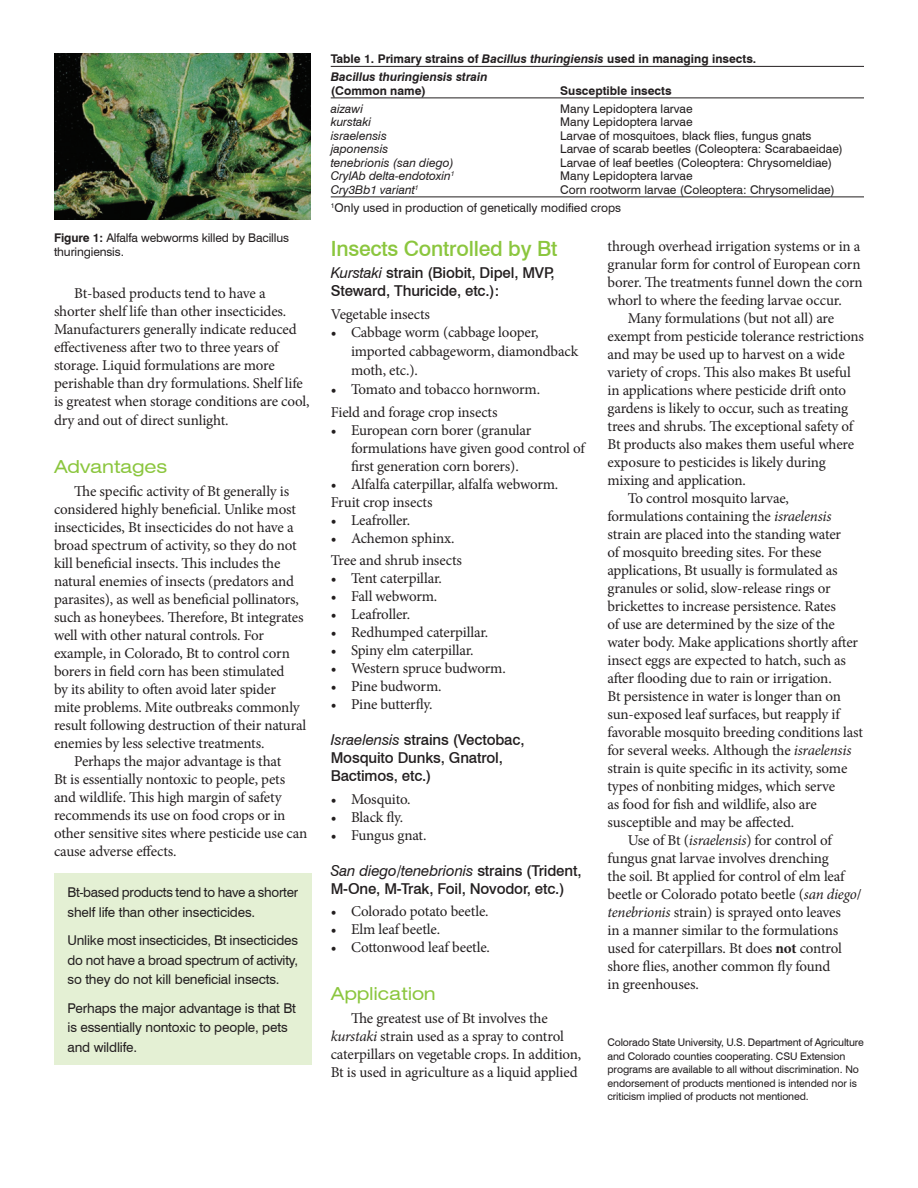
<style>
.page{position:relative;width:918px;height:1188px;background:#fff}
.page>*{position:absolute;margin:0;border:0;box-sizing:border-box;transform-origin:0 0}
.subhead_1{font:500 21px "Swiss 721 BT";letter-spacing:-.01em;color:#8bc63e}
.subhead_1-2{font:expanded 18px "Swiss 721 BT";letter-spacing:-.01em;color:#8bc63e}
.body{font:15px/18px "Minion Pro";letter-spacing:-.01em;color:#231f20}
.body_bullet_indent{font:15px/18.8px "Minion Pro";letter-spacing:-.01em;color:#231f20}
.subhead_2{font:500 15px/18px "Swiss 721 BT";letter-spacing:-.01em;color:#231f20}
.Sidebar_text{font:13.5px/19.5px "Swiss 721 BT";letter-spacing:-.01em;color:#231f20}
.Table_text{font:12px "Swiss 721 BT";color:#231f20}
.figure_caption{font:12px/13.5px "Swiss 721 BT";letter-spacing:-.01em;color:#231f20}
.t1{font:700 12px "Swiss 721 BT";color:#231f20}
.Table_text-2{font:italic 12px "Swiss 721 BT";color:#231f20}
.t2{font:italic 700 12px "Swiss 721 BT";color:#231f20}
.furtherance_clause{font:10.5px/13.5px "Swiss 721 BT";letter-spacing:-.01em;color:#231f20}
.s1{font-style:italic}
.s2{font-weight:700}
.s3{font-weight:400;font-style:italic}
</style>
<div class="page">
<img style="left:54px;top:54px;width:256px;height:166px">
<div style="left:54px;top:874px;width:258px;height:191px;background:#e4f0d4"></div>
<hr style="left:331px;top:66px;width:533px;height:1px;background:#231f20">
<hr style="left:331px;top:98px;width:533px;height:1px;background:#231f20">
<hr style="left:331px;top:197px;width:533px;height:1px;background:#231f20">
<p class="t1" style="left:331px;top:51px;width:427px">Table 1. Primary strains of <span class="s1">Bacillus thuringiensis</span> used in managing insects.</p>
<p class="t2" style="left:331px;top:69px;width:158px">Bacillus thuringiensis strain</p>
<p class="t1" style="left:331px;top:83px;width:97px">(Common name)</p>
<p class="t1" style="left:560px;top:83px;width:113px">Susceptible insects</p>
<p class="Table_text-2" style="left:331px;top:101px;width:34px">aizawi</p>
<p class="Table_text" style="left:560px;top:101px;width:134px">Many Lepidoptera larvae</p>
<p class="Table_text-2" style="left:331px;top:114px;width:42px">kurstaki</p>
<p class="Table_text" style="left:560px;top:114px;width:134px">Many Lepidoptera larvae</p>
<p class="Table_text-2" style="left:331px;top:128px;width:58px">israelensis</p>
<p class="Table_text" style="left:560px;top:128px;width:253px">Larvae of mosquitoes, black flies, fungus gnats</p>
<p class="Table_text-2" style="left:331px;top:141px;width:59px">japonensis</p>
<p class="Table_text" style="left:560px;top:141px;width:284px">Larvae of scarab beetles (Coleoptera: Scarabaeidae)</p>
<p class="Table_text-2" style="left:331px;top:155px;width:124px">tenebrionis (san diego)</p>
<p class="Table_text" style="left:560px;top:155px;width:273px">Larvae of leaf beetles (Coleoptera: Chrysomeldiae)</p>
<p class="Table_text-2" style="left:331px;top:168px;width:125px">CrylAb delta-endotoxin<sup>1</sup></p>
<p class="Table_text" style="left:560px;top:168px;width:134px">Many Lepidoptera larvae</p>
<p class="Table_text-2" style="left:331px;top:182px;width:90px">Cry3Bb1 variant<sup>1</sup></p>
<p class="Table_text" style="left:560px;top:182px;width:276px">Corn rootworm larvae (Coleoptera: Chrysomelidae)</p>
<p class="figure_caption" style="left:331px;top:200px;width:292px"><sup>1</sup>Only used in production of genetically modified crops</p>
<p class="figure_caption" style="left:54px;top:231px;width:237px"><span class="s2">Figure 1:</span> Alfalfa webworms killed by Bacillus thuringiensis.</p>
<p class="body" style="left:608px;top:237px;width:257px">through overhead irrigation systems or in a granular form for control of European corn borer. The treatments funnel down the corn whorl to where the feeding larvae occur.</p>
<p class="body" style="left:608px;top:309px;width:258px;text-indent:20px">Many formulations (but not all) are exempt from pesticide tolerance restrictions and may be used up to harvest on a wide variety of crops. This also makes Bt useful in applications where pesticide drift onto gardens is likely to occur, such as treating trees and shrubs. The exceptional safety of Bt products also makes them useful where exposure to pesticides is likely during mixing and application.</p>
<p class="body" style="left:608px;top:489px;width:257px;text-indent:20px">To control mosquito larvae, formulations containing the <span class="s1">israelensis </span>strain are placed into the standing water<br>of mosquito breeding sites. For these applications, Bt usually is formulated as granules or solid, slow-release rings or brickettes to increase persistence. Rates<br>of use are determined by the size of the water body. Make applications shortly after insect eggs are expected to hatch, such as after flooding due to rain or irrigation.<br>Bt persistence in water is longer than on sun-exposed leaf surfaces, but reapply if favorable mosquito breeding conditions last for several weeks. Although the <span class="s1">israelensis </span>strain is quite specific in its activity, some types of nonbiting midges, which serve<br>as food for fish and wildlife, also are susceptible and may be affected.</p>
<p class="body" style="left:608px;top:831px;width:256px;text-indent:20px">Use of Bt (<span class="s1">israelensis</span>) for control of fungus gnat larvae involves drenching<br>the soil. Bt applied for control of elm leaf beetle or Colorado potato beetle (<span class="s1">san diego</span>/ <span class="s1">tenebrionis</span> strain) is sprayed onto leaves<br>in a manner similar to the formulations used for caterpillars. Bt does <span class="s2">not</span> control shore flies, another common fly found<br>in greenhouses.</p>
<p class="subhead_1" style="left:331px;top:235px;width:228px">Insects Controlled by Bt</p>
<p class="subhead_2" style="left:331px;top:264px;width:225px"><span class="s3">Kurstaki</span> strain (Biobit, Dipel, MVP,<br>Steward, Thuricide, etc.):</p>
<p class="body" style="left:331px;top:305px;width:101px">Vegetable insects</p>
<p class="body_bullet_indent" style="left:351px;top:323px;width:229px;text-indent:-20px">• Cabbage worm (cabbage looper, imported cabbageworm, diamondback moth, etc.).</p>
<p class="body_bullet_indent" style="left:331px;top:380px;width:211px">• Tomato and tobacco hornworm.</p>
<p class="body_bullet_indent" style="left:331px;top:403px;width:168px">Field and forage crop insects</p>
<p class="body_bullet_indent" style="left:351px;top:421px;width:235px;line-height:18px;text-indent:-20px">• European corn borer (granular formulations have given good control of first generation corn borers).</p>
<p class="body_bullet_indent" style="left:331px;top:475px;width:229px">• Alfalfa caterpillar, alfalfa webworm.</p>
<p class="body" style="left:331px;top:493px;width:103px">Fruit crop insects</p>
<p class="body_bullet_indent" style="left:331px;top:511px;width:81px">• Leafroller.</p>
<p class="body_bullet_indent" style="left:331px;top:529px;width:125px">• Achemon sphinx.</p>
<p class="body" style="left:331px;top:552px;width:133px">Tree and shrub insects</p>
<p class="body_bullet_indent" style="left:331px;top:569px;width:113px">• Tent caterpillar.</p>
<p class="body_bullet_indent" style="left:331px;top:587px;width:108px">• Fall webworm.</p>
<p class="body_bullet_indent" style="left:331px;top:605px;width:81px">• Leafroller.</p>
<p class="body_bullet_indent" style="left:331px;top:623px;width:159px">• Redhumped caterpillar.</p>
<p class="body_bullet_indent" style="left:331px;top:641px;width:144px">• Spiny elm caterpillar.</p>
<p class="body_bullet_indent" style="left:331px;top:659px;width:177px">• Western spruce budworm.</p>
<p class="body_bullet_indent" style="left:331px;top:677px;width:112px">• Pine budworm.</p>
<p class="body_bullet_indent" style="left:331px;top:695px;width:103px">• Pine butterfly.</p>
<p class="subhead_2" style="left:331px;top:731px;width:195px"><span class="s3">Israelensis</span> strains (Vectobac,<br>Mosquito Dunks, Gnatrol,<br>Bactimos, etc.)</p>
<p class="body_bullet_indent" style="left:331px;top:790px;width:81px">• Mosquito.</p>
<p class="body_bullet_indent" style="left:331px;top:808px;width:74px">• Black fly.</p>
<p class="body_bullet_indent" style="left:331px;top:826px;width:97px">• Fungus gnat.</p>
<p class="subhead_2" style="left:331px;top:862px;width:252px"><span class="s3">San diego</span>/<span class="s3">tenebrionis</span> strains (Trident,<br>M-One, M-Trak, Foil, Novodor, etc.)</p>
<p class="body_bullet_indent" style="left:331px;top:902px;width:159px">• Colorado potato beetle.</p>
<p class="body_bullet_indent" style="left:331px;top:920px;width:111px">• Elm leaf beetle.</p>
<p class="body_bullet_indent" style="left:331px;top:938px;width:161px">• Cottonwood leaf beetle.</p>
<p class="subhead_1-2" style="left:331px;top:983px;width:107px">Application</p>
<p class="body" style="left:331px;top:1009px;width:252px;text-indent:20px">The greatest use of Bt involves the <span class="s1">kurstaki</span> strain used as a spray to control caterpillars on vegetable crops. In addition, Bt is used in agriculture as a liquid applied</p>
<p class="body" style="left:54px;top:284px;width:257px;text-indent:20px">Bt-based products tend to have a shorter shelf life than other insecticides.<br>Manufacturers generally indicate reduced effectiveness after two to three years of storage. Liquid formulations are more perishable than dry formulations. Shelf life is greatest when storage conditions are cool,</p>
<p class="body" style="left:54px;top:411px;width:176px">dry and out of direct sunlight.</p>
<p class="subhead_1-2" style="left:54px;top:456px;width:115px">Advantages</p>
<p class="body" style="left:54px;top:482px;width:254px;text-indent:20px">The specific activity of Bt generally is considered highly beneficial. Unlike most insecticides, Bt insecticides do not have a broad spectrum of activity, so they do not kill beneficial insects. This includes the natural enemies of insects (predators and parasites), as well as beneficial pollinators, such as honeybees. Therefore, Bt integrates well with other natural controls. For example, in Colorado, Bt to control corn borers in field corn has been stimulated<br>by its ability to often avoid later spider<br>mite problems. Mite outbreaks commonly result following destruction of their natural enemies by less selective treatments.</p>
<p class="body" style="left:54px;top:752px;width:255px;text-indent:20px">Perhaps the major advantage is that<br>Bt is essentially nontoxic to people, pets and wildlife. This high margin of safety recommends its use on food crops or in other sensitive sites where pesticide use can cause adverse effects.</p>
<p class="Sidebar_text" style="left:68px;top:882px;width:232px">Bt-based products tend to have a shorter shelf life than other insecticides.</p>
<p class="Sidebar_text" style="left:68px;top:930px;width:232px;text-align:justify">Unlike most insecticides, Bt insecticides do not have a broad spectrum of activity, so they do not kill beneficial insects.</p>
<p class="Sidebar_text" style="left:68px;top:998px;width:230px">Perhaps the major advantage is that Bt is essentially nontoxic to people, pets and wildlife.</p>
<p class="furtherance_clause" style="left:608px;top:1036px;width:258px">Colorado State University, U.S. Department of Agriculture and Colorado counties cooperating. CSU Extension programs are available to all without discrimination. No endorsement of products mentioned is intended nor is criticism implied of products not mentioned.</p>
</div>
